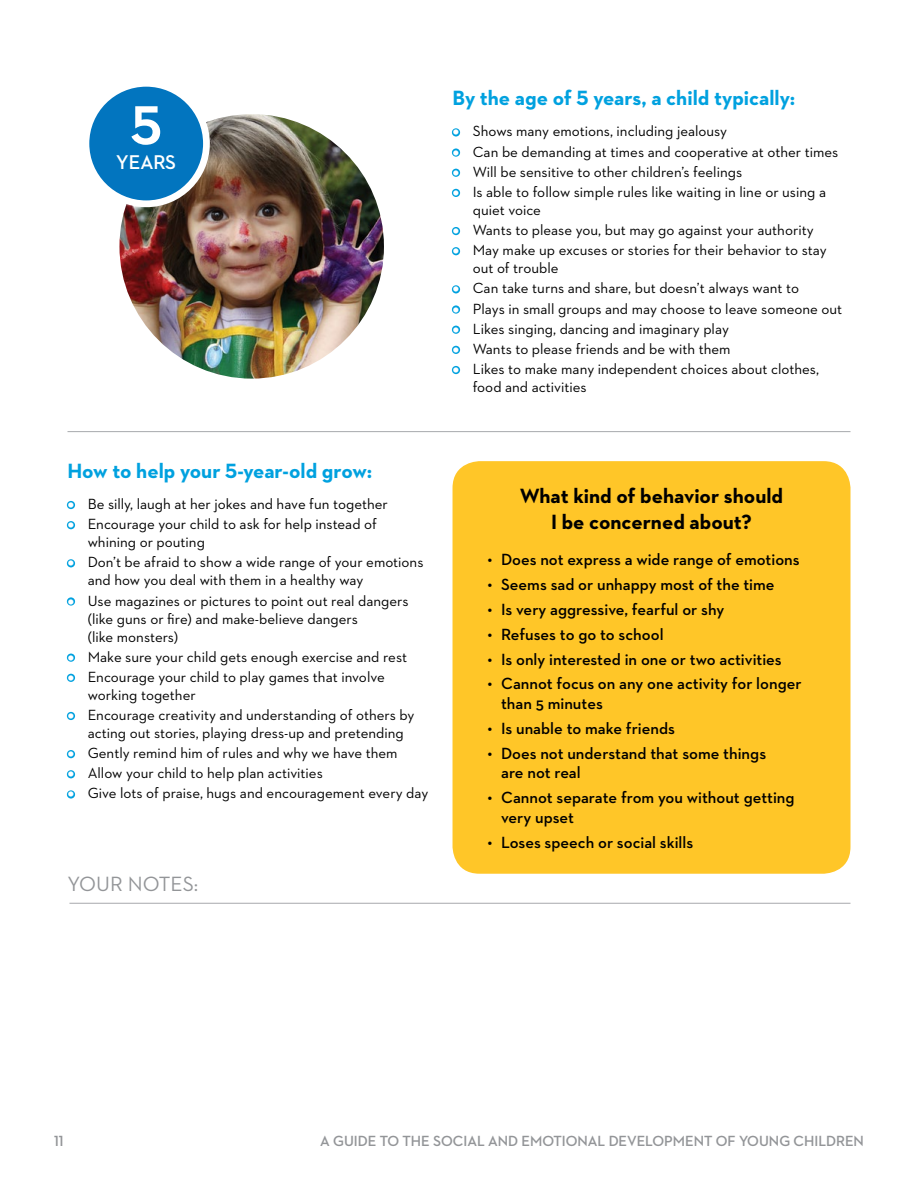
<style>
.page{position:relative;width:918px;height:1188px;background:#fff}
.page>*{position:absolute;margin:0;border:0;box-sizing:border-box;transform-origin:0 0}
.t1{font:700 71.55px "Neutraface 2 Display";color:#fff}
.t2{font:700 21px "Neutraface 2 Text";color:#00a1df}
.t3{font:700 21px/25.5px "Neutraface 2 Text";color:#000;text-align:center}
.t4{font:21px "Neutraface 2 Text";color:#939598}
.t5{font:700 20.25px "Neutraface 2 Display";color:#fff}
.t6{font:600 16.5px/19.5px "Neutraface 2 Text";color:#000}
.t7{font:15px/18px "Neutraface 2 Text";color:#000}
.t8{font:700 15px "Neutraface 2 Display";color:#939598}
.s1{font-family:"Neutraface 2 Display";font-weight:700;font-size:27px;color:#fff}
.s2{font-weight:400;font-size:18px}
</style>
<div class="page">
<div style="left:452px;top:128px;width:8px;height:9px;border:3px solid #00a1df;border-radius:50%"></div>
<div style="left:452px;top:148px;width:8px;height:9px;border:3px solid #00a1df;border-radius:50%"></div>
<div style="left:452px;top:169px;width:8px;height:8px;border:3px solid #00a1df;border-radius:50%"></div>
<div style="left:452px;top:189px;width:8px;height:8px;border:3px solid #00a1df;border-radius:50%"></div>
<div style="left:452px;top:227px;width:8px;height:8px;border:3px solid #00a1df;border-radius:50%"></div>
<div style="left:452px;top:247px;width:8px;height:8px;border:3px solid #00a1df;border-radius:50%"></div>
<div style="left:452px;top:285px;width:8px;height:8px;border:3px solid #00a1df;border-radius:50%"></div>
<div style="left:452px;top:305px;width:8px;height:9px;border:3px solid #00a1df;border-radius:50%"></div>
<div style="left:452px;top:326px;width:8px;height:8px;border:3px solid #00a1df;border-radius:50%"></div>
<div style="left:452px;top:346px;width:8px;height:8px;border:3px solid #00a1df;border-radius:50%"></div>
<div style="left:452px;top:366px;width:8px;height:8px;border:3px solid #00a1df;border-radius:50%"></div>
<div style="left:67px;top:501px;width:8px;height:8px;border:3px solid #00a1df;border-radius:50%"></div>
<div style="left:67px;top:521px;width:8px;height:8px;border:3px solid #00a1df;border-radius:50%"></div>
<div style="left:67px;top:559px;width:8px;height:8px;border:3px solid #00a1df;border-radius:50%"></div>
<div style="left:67px;top:597px;width:8px;height:9px;border:3px solid #00a1df;border-radius:50%"></div>
<div style="left:67px;top:654px;width:8px;height:8px;border:3px solid #00a1df;border-radius:50%"></div>
<div style="left:67px;top:674px;width:8px;height:8px;border:3px solid #00a1df;border-radius:50%"></div>
<div style="left:67px;top:712px;width:8px;height:8px;border:3px solid #00a1df;border-radius:50%"></div>
<div style="left:67px;top:750px;width:8px;height:8px;border:3px solid #00a1df;border-radius:50%"></div>
<div style="left:67px;top:770px;width:8px;height:8px;border:3px solid #00a1df;border-radius:50%"></div>
<div style="left:67px;top:790px;width:8px;height:9px;border:3px solid #00a1df;border-radius:50%"></div>
<img style="left:116px;top:111px;width:271px;height:271px;border-radius:136px">
<div style="left:113px;top:107px;width:278px;height:278px;border:7px solid #fff;border-radius:50%"></div>
<div style="left:86px;top:83px;width:120px;height:121px;background:#0275bf;border-radius:50%"></div>
<div style="left:83px;top:80px;width:127px;height:127px;border:7px solid #fff;border-radius:50%"></div>
<hr style="left:68px;top:431px;width:782px;height:1px;background:#a7a9ac">
<hr style="left:69px;top:903px;width:782px;height:1px;background:#a7a9ac">
<div style="left:453px;top:461px;width:397px;height:413px;background:#ffc628;border-radius:27px"></div>
<h1 class="t1" style="left:130px;top:80px;width:34px">5</h1>
<h3 class="t5" style="left:116px;top:151px;width:61px">YEARS</h3>
<h2 class="t2" style="left:453px;top:84px;width:344px">By the age of 5 years, a child typically:</h2>
<p class="t7" style="left:453px;top:122px;width:276px"><span class="s1">•</span> Shows many emotions, including jealousy</p>
<p class="t7" style="left:453px;top:142px;width:387px"><span class="s1">•</span> Can be demanding at times and cooperative at other times</p>
<p class="t7" style="left:453px;top:162px;width:291px"><span class="s1">•</span> Will be sensitive to other children’s feelings</p>
<p class="t7" style="left:473px;top:183px;width:355px;text-indent:-20px"><span class="s1">•</span> Is able to follow simple rules like waiting in line or using a quiet voice</p>
<p class="t7" style="left:453px;top:221px;width:363px"><span class="s1">•</span> Wants to please you, but may go against your authority</p>
<p class="t7" style="left:473px;top:241px;width:356px;text-indent:-20px"><span class="s1">•</span> May make up excuses or stories for their behavior to stay out of trouble</p>
<p class="t7" style="left:453px;top:279px;width:348px"><span class="s1">•</span> Can take turns and share, but doesn’t always want to</p>
<p class="t7" style="left:453px;top:299px;width:391px"><span class="s1">•</span> Plays in small groups and may choose to leave someone out</p>
<p class="t7" style="left:453px;top:319px;width:278px"><span class="s1">•</span> Likes singing, dancing and imaginary play</p>
<p class="t7" style="left:453px;top:340px;width:280px"><span class="s1">•</span> Wants to please friends and be with them</p>
<p class="t7" style="left:473px;top:360px;width:348px;text-indent:-20px"><span class="s1">•</span> Likes to make many independent choices about clothes, food and activities</p>
<h2 class="t2" style="left:68px;top:457px;width:306px">How to help your 5-year-old grow:</h2>
<p class="t7" style="left:68px;top:495px;width:322px"><span class="s1">•</span> Be silly, laugh at her jokes and have fun together</p>
<p class="t7" style="left:88px;top:515px;width:291px;text-indent:-20px"><span class="s1">•</span> Encourage your child to ask for help instead of whining or pouting</p>
<p class="t7" style="left:88px;top:553px;width:337px;text-indent:-20px"><span class="s1">•</span> Don’t be afraid to show a wide range of your emotions and how you deal with them in a healthy way</p>
<p class="t7" style="left:88px;top:591px;width:322px;text-indent:-20px"><span class="s1">•</span> Use magazines or pictures to point out real dangers (like guns or fire) and make-believe dangers<br>(like monsters)</p>
<p class="t7" style="left:68px;top:647px;width:341px"><span class="s1">•</span> Make sure your child gets enough exercise and rest</p>
<p class="t7" style="left:88px;top:668px;width:299px;text-indent:-20px"><span class="s1">•</span> Encourage your child to play games that involve working together</p>
<p class="t7" style="left:88px;top:706px;width:328px;text-indent:-20px"><span class="s1">•</span> Encourage creativity and understanding of others by acting out stories, playing dress-up and pretending</p>
<p class="t7" style="left:68px;top:744px;width:332px"><span class="s1">•</span> Gently remind him of rules and why we have them</p>
<p class="t7" style="left:68px;top:764px;width:257px"><span class="s1">•</span> Allow your child to help plan activities</p>
<p class="t7" style="left:68px;top:784px;width:362px"><span class="s1">•</span> Give lots of praise, hugs and encouragement every day</p>
<h2 class="t4" style="left:68px;top:871px;width:132px">YOUR NOTES:</h2>
<h2 class="t3" style="left:520px;top:483px;width:265px">What kind of behavior should<br>I be concerned about?</h2>
<p class="t6" style="left:488px;top:549px;width:314px"><span class="s2">•</span> Does not express a wide range of emotions</p>
<p class="t6" style="left:488px;top:574px;width:289px"><span class="s2">•</span> Seems sad or unhappy most of the time</p>
<p class="t6" style="left:488px;top:599px;width:238px"><span class="s2">•</span> Is very aggressive, fearful or shy</p>
<p class="t6" style="left:488px;top:624px;width:177px"><span class="s2">•</span> Refuses to go to school</p>
<p class="t6" style="left:488px;top:649px;width:296px"><span class="s2">•</span> Is only interested in one or two activities</p>
<p class="t6" style="left:501px;top:674px;width:302px;text-indent:-14px"><span class="s2">•</span> Cannot focus on any one activity for longer than 5 minutes</p>
<p class="t6" style="left:488px;top:718px;width:189px"><span class="s2">•</span> Is unable to make friends</p>
<p class="t6" style="left:501px;top:743px;width:267px;text-indent:-14px"><span class="s2">•</span> Does not understand that some things are not real</p>
<p class="t6" style="left:501px;top:788px;width:295px;text-indent:-14px"><span class="s2">•</span> Cannot separate from you without getting very upset</p>
<p class="t6" style="left:488px;top:832px;width:207px"><span class="s2">•</span> Loses speech or social skills</p>
<p class="t8" style="left:54px;top:1132px;width:11px">11</p>
<p class="t8" style="left:320px;top:1132px;width:545px">A GUIDE TO THE SOCIAL AND EMOTIONAL DEVELOPMENT OF YOUNG CHILDREN</p>
</div>
